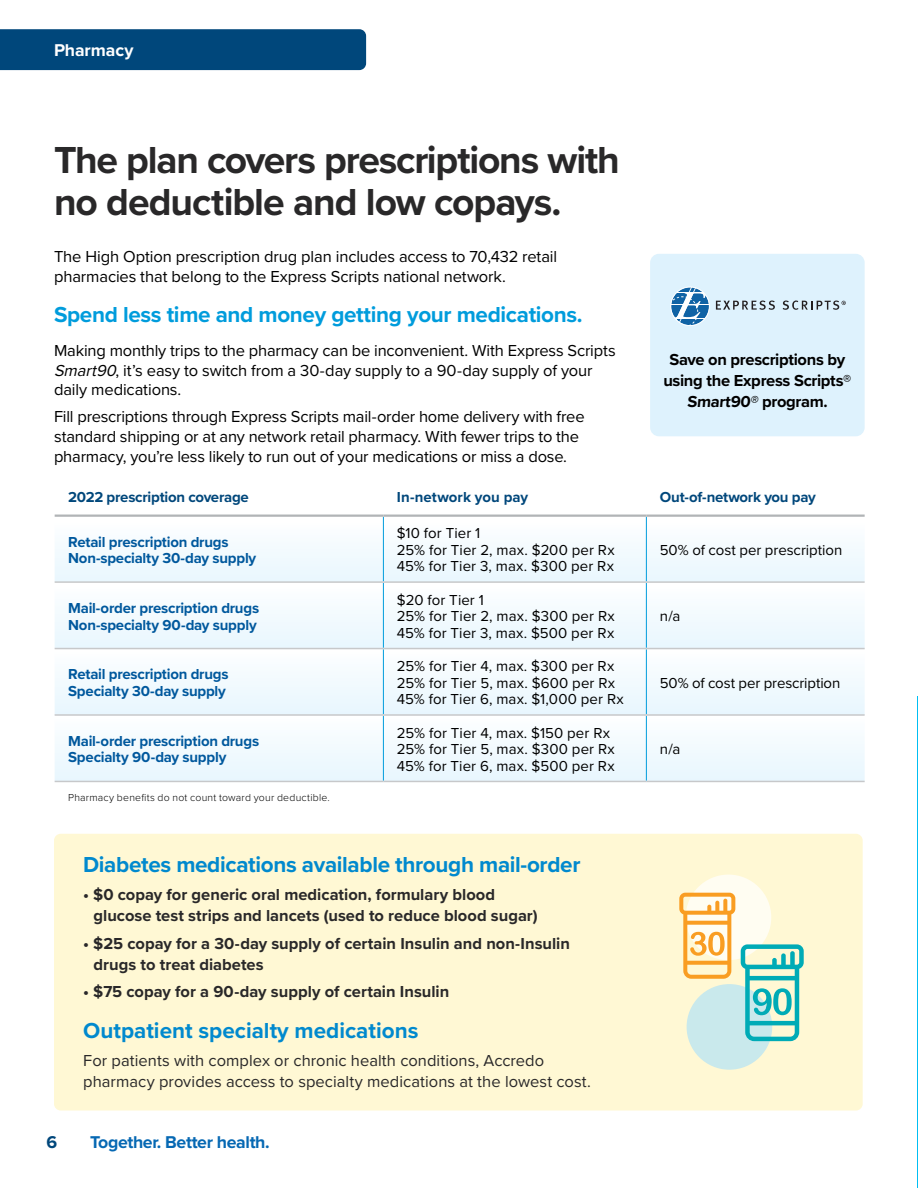
<style>
.page{position:relative;width:918px;height:1188px;background:#fff}
.page>*{position:absolute;margin:0;border:0;box-sizing:border-box;transform-origin:0 0}
.t1{font:700 39px/42px "Proxima Nova";letter-spacing:-.03em;color:#292829}
.t2{font:700 22.5px "Proxima Nova";letter-spacing:-.015em;color:#0089ce}
.t3{font:700 22.5px "Proxima Nova";letter-spacing:-.015em;color:#009cdc}
.t4{font:700 17.7px "Proxima Nova";letter-spacing:-.02em;color:#0668b3}
.t5{font:700 17.7px "Proxima Nova";letter-spacing:-.005em;color:#fff}
.t6{font:700 17.7px "Proxima Nova";color:#00477b}
.Paragraph_Style_-_ne{font:16.5px/19.8px "Proxima Nova";letter-spacing:-.01em;color:#000}
.t7{font:700 16.5px/21px "Proxima Nova";color:#292829}
.Paragraph_Style_-_ne-2{font:16.5px/21px "Proxima Nova";letter-spacing:.005em;color:#292829}
.t8{font:700 16.5px/21px "Proxima Nova";letter-spacing:-.02em;color:#000;text-align:center}
.t9{font:15px "Proxima Nova";letter-spacing:.005em;color:#000}
.t10{font:700 15px/16.5px "Proxima Nova";letter-spacing:-.015em;color:#00589d}
.t11{font:700 15px "Proxima Nova";letter-spacing:-.015em;color:#00477b}
.t12{font:700 15px "Proxima Nova";letter-spacing:.005em;color:#00477b}
.t13{font:300 10.5px "Proxima Nova";letter-spacing:.02em;color:#000}
.s1{font-style:italic}
</style>
<div class="page">
<hr style="left:917px;top:697px;width:1px;height:491px;background:#00bef3">
<div style="left:650px;top:254px;width:215px;height:182px;background:#def2fd;border-radius:9px"></div>
<svg style="left:55px;top:517px;width:810px;height:64px"></svg>
<svg style="left:55px;top:583px;width:810px;height:65px"></svg>
<svg style="left:55px;top:649px;width:810px;height:65px"></svg>
<svg style="left:55px;top:716px;width:810px;height:65px"></svg>
<hr style="left:383px;top:517px;width:1px;height:64px;background:#009cdc">
<hr style="left:646px;top:517px;width:1px;height:64px;background:#009cdc">
<hr style="left:383px;top:583px;width:1px;height:65px;background:#009cdc">
<hr style="left:646px;top:583px;width:1px;height:65px;background:#009cdc">
<hr style="left:383px;top:649px;width:1px;height:65px;background:#009cdc">
<hr style="left:646px;top:649px;width:1px;height:65px;background:#009cdc">
<hr style="left:383px;top:716px;width:1px;height:65px;background:#009cdc">
<hr style="left:646px;top:716px;width:1px;height:65px;background:#009cdc">
<hr style="left:55px;top:515px;width:328px;height:2px;background:#b1b4b6">
<hr style="left:383px;top:515px;width:263px;height:2px;background:#b1b4b6">
<hr style="left:646px;top:515px;width:219px;height:2px;background:#b1b4b6">
<hr style="left:55px;top:781px;width:328px;height:1px;background:#c7c8ca">
<hr style="left:383px;top:781px;width:263px;height:1px;background:#c7c8ca">
<hr style="left:646px;top:781px;width:219px;height:1px;background:#c7c8ca">
<hr style="left:55px;top:581px;width:328px;height:2px;background:#c7c8ca">
<hr style="left:383px;top:581px;width:263px;height:2px;background:#c7c8ca">
<hr style="left:646px;top:581px;width:219px;height:2px;background:#c7c8ca">
<hr style="left:55px;top:714px;width:328px;height:2px;background:#c7c8ca">
<hr style="left:383px;top:714px;width:263px;height:2px;background:#c7c8ca">
<hr style="left:646px;top:714px;width:219px;height:2px;background:#c7c8ca">
<hr style="left:55px;top:648px;width:328px;height:1px;background:#c7c8ca">
<hr style="left:383px;top:648px;width:263px;height:1px;background:#c7c8ca">
<hr style="left:646px;top:648px;width:219px;height:1px;background:#c7c8ca">
<svg style="left:716px;top:301px;width:59px;height:9px"></svg>
<svg style="left:783px;top:301px;width:63px;height:9px"></svg>
<svg style="left:670px;top:287px;width:40px;height:39px"></svg>
<div style="left:0;top:29px;width:366px;height:41px;background:#00477b"></div>
<div style="left:54px;top:834px;width:809px;height:277px;background:#fff8d4;border-radius:7px"></div>
<div style="left:686px;top:875px;width:85px;height:85px;background:#fffdf2;border-radius:50%"></div>
<div style="left:687px;top:984px;width:85px;height:86px;background:#c9e9ec;border-radius:50%"></div>
<svg style="left:679px;top:893px;width:56px;height:86px"></svg>
<svg style="left:741px;top:944px;width:63px;height:97px"></svg>
<p class="t5" style="left:54px;top:36px;width:81px">Pharmacy</p>
<h1 class="t1" style="left:54px;top:139px;width:567px">The plan covers prescriptions with no deductible and low copays.</h1>
<p class="Paragraph_Style_-_ne" style="left:54px;top:246px;width:505px">The High Option prescription drug plan includes access to 70,432 retail pharmacies that belong to the Express Scripts national network.</p>
<h2 class="t3" style="left:54px;top:298px;width:530px">Spend less time and money getting your medications.</h2>
<p class="Paragraph_Style_-_ne" style="left:54px;top:340px;width:563px">Making monthly trips to the pharmacy can be inconvenient. With Express Scripts<br><span class="s1">Smart90</span>, it’s easy to switch from a 30-day supply to a 90-day supply of your daily medications.</p>
<p class="Paragraph_Style_-_ne" style="left:54px;top:406px;width:532px">Fill prescriptions through Express Scripts mail-order home delivery with free standard shipping or at any network retail pharmacy. With fewer trips to the pharmacy, you’re less likely to run out of your medications or miss a dose.</p>
<p class="t8" style="left:663px;top:349px;width:190px">Save on prescriptions by using the Express Scripts®<br>Smart90® program.</p>
<p class="t11" style="left:68px;top:486px;width:182px">2022 prescription coverage</p>
<p class="t12" style="left:397px;top:486px;width:133px">In-network you pay</p>
<p class="t11" style="left:660px;top:486px;width:157px">Out-of-network you pay</p>
<p class="t10" style="left:68px;top:533px;width:190px">Retail prescription drugs<br>Non-specialty 30-day supply</p>
<p class="t9" style="left:397px;top:522px;width:85px">$10 for Tier 1</p>
<p class="t9" style="left:397px;top:539px;width:219px">25% for Tier 2, max. $200 per Rx</p>
<p class="t9" style="left:397px;top:555px;width:219px">45% for Tier 3, max. $300 per Rx</p>
<p class="t9" style="left:660px;top:539px;width:184px">50% of cost per prescription</p>
<p class="t10" style="left:68px;top:599px;width:193px">Mail-order prescription drugs<br>Non-specialty 90-day supply</p>
<p class="t10" style="left:68px;top:666px;width:162px">Retail prescription drugs<br>Specialty 30-day supply</p>
<p class="t10" style="left:68px;top:732px;width:193px">Mail-order prescription drugs<br>Specialty 90-day supply</p>
<p class="t13" style="left:68px;top:789px;width:263px">Pharmacy benefits do not count toward your deductible.</p>
<p class="t9" style="left:397px;top:589px;width:88px">$20 for Tier 1</p>
<p class="t9" style="left:397px;top:605px;width:219px">25% for Tier 2, max. $300 per Rx</p>
<p class="t9" style="left:397px;top:622px;width:219px">45% for Tier 3, max. $500 per Rx</p>
<p class="t9" style="left:397px;top:655px;width:219px">25% for Tier 4, max. $300 per Rx</p>
<p class="t9" style="left:397px;top:672px;width:220px">25% for Tier 5, max. $600 per Rx</p>
<p class="t9" style="left:397px;top:688px;width:228px">45% for Tier 6, max. $1,000 per Rx</p>
<p class="t9" style="left:397px;top:721px;width:215px">25% for Tier 4, max. $150 per Rx</p>
<p class="t9" style="left:397px;top:738px;width:220px">25% for Tier 5, max. $300 per Rx</p>
<p class="t9" style="left:397px;top:754px;width:219px">45% for Tier 6, max. $500 per Rx</p>
<h2 class="t2" style="left:83px;top:848px;width:499px">Diabetes medications available through mail-order</h2>
<p class="t7" style="left:94px;top:884px;width:445px;text-indent:-10px">• $0 copay for generic oral medication, formulary blood glucose test strips and lancets (used to reduce blood sugar)</p>
<p class="t7" style="left:94px;top:932px;width:478px;text-indent:-10px">• $25 copay for a 30-day supply of certain Insulin and non-Insulin drugs to treat diabetes</p>
<p class="t7" style="left:83px;top:981px;width:368px">• $75 copay for a 90-day supply of certain Insulin</p>
<h2 class="t2" style="left:83px;top:1014px;width:337px">Outpatient specialty medications</h2>
<p class="Paragraph_Style_-_ne-2" style="left:83px;top:1049px;width:509px">For patients with complex or chronic health conditions, Accredo pharmacy provides access to specialty medications at the lowest cost.</p>
<p class="t6" style="left:46px;top:1129px;width:12px">6</p>
<p class="t4" style="left:90px;top:1129px;width:181px">Together. Better health.</p>
<p class="t9" style="left:660px;top:605px;width:22px">n/a</p>
<p class="t9" style="left:660px;top:672px;width:182px">50% of cost per prescription</p>
<p class="t9" style="left:660px;top:738px;width:22px">n/a</p>
</div>
